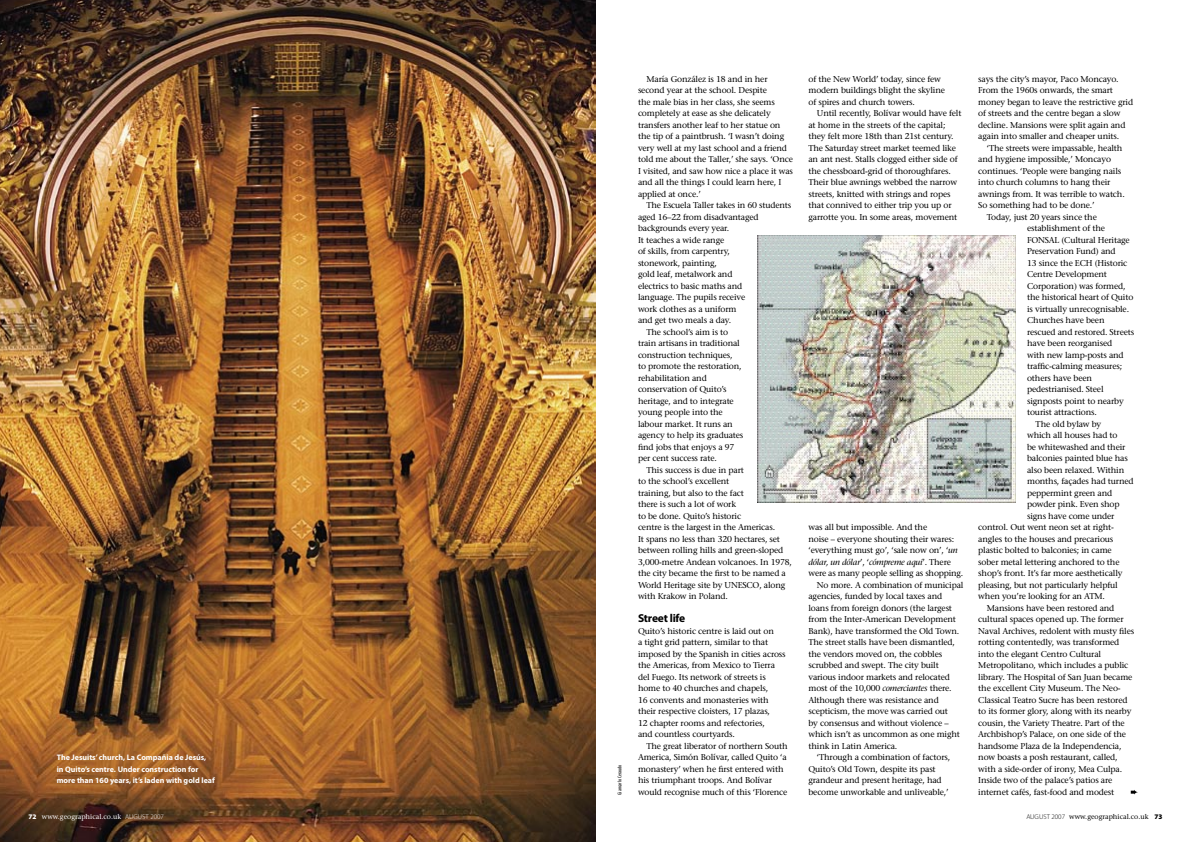
<style>
.page{position:relative;width:1191px;height:842px;background:#fff}
.page>*{position:absolute;margin:0;border:0;box-sizing:border-box;transform-origin:0 0}
.copy_indent{font:700 11.5px "Myriad Pro";letter-spacing:-.02em;color:#000}
.copy_indent-2{font:8.5px/11.5px "Stone Serif";letter-spacing:-.02em;color:#000}
.t1{font:700 8px/11.5px "Myriad Pro";color:#fff}
.t2{font:7px "Stone Serif";color:#fff}
.t3{font:7px "Stone Serif";color:#000}
.t4{font:condensed 5.5px "Myriad Pro";color:#000}
.s1{font-style:italic}
.s2{font-family:"Myriad Pro";font-weight:900}
.s3{font-family:"Myriad Pro";font-weight:300}
</style>
<div class="page">
<img style="left:0;top:0;width:595px;height:842px">
<svg style="left:1130px;top:790px;width:7px;height:4px"></svg>
<img style="left:757px;top:235px;width:258px;height:268px">
<p class="copy_indent-2" style="left:638px;top:73px;width:156px;text-indent:9px">María González is 18 and in her second year at the school. Despite<br>the male bias in her class, she seems completely at ease as she delicately transfers another leaf to her statue on the tip of a paintbrush. ‘I wasn’t doing very well at my last school and a friend told me about the Taller,’ she says. ‘Once I visited, and saw how nice a place it was and all the things I could learn here, I applied at once.’</p>
<p class="copy_indent-2" style="left:638px;top:199px;width:155px;text-indent:9px">The Escuela Taller takes in 60 students aged 16–22 from disadvantaged backgrounds every year.<br>It teaches a wide range<br>of skills, from carpentry,<br>stonework, painting,<br>gold leaf, metalwork and<br>electrics to basic maths and<br>language. The pupils receive<br>work clothes as a uniform<br>and get two meals a day.</p>
<p class="copy_indent-2" style="left:638px;top:326px;width:107px;text-indent:9px">The school’s aim is to train artisans in traditional construction techniques,<br>to promote the restoration, rehabilitation and conservation of Quito’s heritage, and to integrate young people into the labour market. It runs an agency to help its graduates find jobs that enjoys a 97 per cent success rate.</p>
<p class="copy_indent-2" style="left:638px;top:464px;width:155px;text-indent:9px">This success is due in part<br>to the school’s excellent<br>training, but also to the fact<br>there is such a lot of work<br>to be done. Quito’s historic<br>centre is the largest in the Americas.<br>It spans no less than 320 hectares, set between rolling hills and green-sloped<br>3,000-metre Andean volcanoes. In 1978, the city became the first to be named a<br>World Heritage site by UNESCO, along with Krakow in Poland.</p>
<p class="copy_indent" style="left:638px;top:612px;width:49px">Street life</p>
<p class="copy_indent-2" style="left:638px;top:625px;width:149px">Quito’s historic centre is laid out on<br>a tight grid pattern, similar to that imposed by the Spanish in cities across the Americas, from Mexico to Tierra del Fuego. Its network of streets is home to 40 churches and chapels,<br>16 convents and monasteries with their respective cloisters, 17 plazas,<br>12 chapter rooms and refectories,<br>and countless courtyards.</p>
<p class="copy_indent-2" style="left:638px;top:740px;width:151px;text-indent:9px">The great liberator of northern South America, Simón Bolívar, called Quito ‘a monastery’ when he first entered with his triumphant troops. And Bolívar would recognise much of this ‘Florence</p>
<p class="copy_indent-2" style="left:808px;top:73px;width:138px">of the New World’ today, since few modern buildings blight the skyline of spires and church towers.</p>
<p class="copy_indent-2" style="left:808px;top:107px;width:155px;text-indent:9px">Until recently, Bolívar would have felt at home in the streets of the capital; they felt more 18th than 21st century.<br>The Saturday street market teemed like an ant nest. Stalls clogged either side of the chessboard-grid of thoroughfares.<br>Their blue awnings webbed the narrow streets, knitted with strings and ropes that connived to either trip you up or garrotte you. In some areas, movement</p>
<p class="copy_indent-2" style="left:978px;top:73px;width:156px">says the city’s mayor, Paco Moncayo.<br>From the 1960s onwards, the smart money began to leave the restrictive grid of streets and the centre began a slow decline. Mansions were split again and again into smaller and cheaper units.</p>
<p class="copy_indent-2" style="left:978px;top:142px;width:148px;text-indent:9px">‘The streets were impassable, health and hygiene impossible,’ Moncayo continues. ‘People were banging nails into church columns to hang their awnings from. It was terrible to watch.<br>So something had to be done.’</p>
<p class="copy_indent-2" style="left:1027px;top:211px;width:109px;text-indent:-40px">Today, just 20 years since the establishment of the<br>FONSAL (Cultural Heritage<br>Preservation Fund) and<br>13 since the ECH (Historic<br>Centre Development<br>Corporation) was formed, the historical heart of Quito is virtually unrecognisable.<br>Churches have been rescued and restored. Streets have been reorganised<br>with new lamp-posts and traffic-calming measures; others have been pedestrianised. Steel signposts point to nearby tourist attractions.</p>
<p class="copy_indent-2" style="left:1035px;top:418px;width:67px">The old bylaw by</p>
<p class="copy_indent-2" style="left:1027px;top:429px;width:92px">which all houses had to</p>
<p class="copy_indent-2" style="left:1027px;top:441px;width:100px">be whitewashed and their</p>
<p class="copy_indent-2" style="left:1027px;top:452px;width:102px">balconies painted blue has</p>
<p class="copy_indent-2" style="left:1027px;top:464px;width:99px">also been relaxed. Within</p>
<p class="copy_indent-2" style="left:1027px;top:475px;width:108px">months, façades had turned</p>
<p class="copy_indent-2" style="left:1027px;top:487px;width:87px">peppermint green and</p>
<p class="copy_indent-2" style="left:1027px;top:498px;width:94px">powder pink. Even shop</p>
<p class="copy_indent-2" style="left:1027px;top:510px;width:89px">signs have come under</p>
<p class="copy_indent-2" style="left:978px;top:521px;width:137px">control. Out went neon set at right-</p>
<p class="copy_indent-2" style="left:978px;top:533px;width:137px">angles to the houses and precarious</p>
<p class="copy_indent-2" style="left:978px;top:544px;width:135px">plastic bolted to balconies; in came</p>
<p class="copy_indent-2" style="left:978px;top:556px;width:143px">sober metal lettering anchored to the</p>
<p class="copy_indent-2" style="left:978px;top:567px;width:146px">shop’s front. It’s far more aesthetically</p>
<p class="copy_indent-2" style="left:978px;top:579px;width:141px">pleasing, but not particularly helpful</p>
<p class="copy_indent-2" style="left:978px;top:590px;width:128px">when you’re looking for an ATM.</p>
<p class="copy_indent-2" style="left:978px;top:602px;width:157px;text-indent:9px">Mansions have been restored and cultural spaces opened up. The former Naval Archives, redolent with musty files rotting contentedly, was transformed into the elegant Centro Cultural Metropolitano, which includes a public library. The Hospital of San Juan became the excellent City Museum. The Neo-Classical Teatro Sucre has been restored to its former glory, along with its nearby cousin, the Variety Theatre. Part of the Archbishop’s Palace, on one side of the handsome Plaza de la Independencia, now boasts a posh restaurant, called, with a side-order of irony, Mea Culpa.<br>Inside two of the palace’s patios are internet cafés, fast-food and modest</p>
<p class="copy_indent-2" style="left:808px;top:521px;width:156px">was all but impossible. And the<br>noise – everyone shouting their wares: ‘everything must go’, ‘sale now on’, ‘<span class="s1">un dólar, un dólar</span>’, ‘<span class="s1">cómpreme aquí</span>’. There were as many people selling as shopping.</p>
<p class="copy_indent-2" style="left:808px;top:579px;width:156px;text-indent:9px">No more. A combination of municipal agencies, funded by local taxes and loans from foreign donors (the largest from the Inter-American Development Bank), have transformed the Old Town.<br>The street stalls have been dismantled, the vendors moved on, the cobbles scrubbed and swept. The city built various indoor markets and relocated most of the 10,000 <span class="s1">comerciantes</span> there.<br>Although there was resistance and scepticism, the move was carried out<br>by consensus and without violence – which isn’t as uncommon as one might think in Latin America.</p>
<p class="copy_indent-2" style="left:808px;top:751px;width:143px;text-indent:9px">‘Through a combination of factors, Quito’s Old Town, despite its past grandeur and present heritage, had become unworkable and unliveable,’</p>
<p class="t1" style="left:57px;top:752px;width:160px">The Jesuits’ church, La Compañia de Jesús, in Quito’s centre. Under construction for more than 160 years, it’s laden with gold leaf</p>
<p class="t2" style="left:28px;top:812px;width:137px"><span class="s2">72</span> www.geographical.co.uk <span class="s3">AUGUST 2007</span></p>
<p class="t3" style="left:1026px;top:812px;width:138px"><span class="s3">AUGUST 2007</span> www.geographical.co.uk <span class="s2">73</span></p>
<p class="t4" style="left:617px;top:795px;width:32px;rotate:-90deg">Giancarlo Ceraudo</p>
</div>
